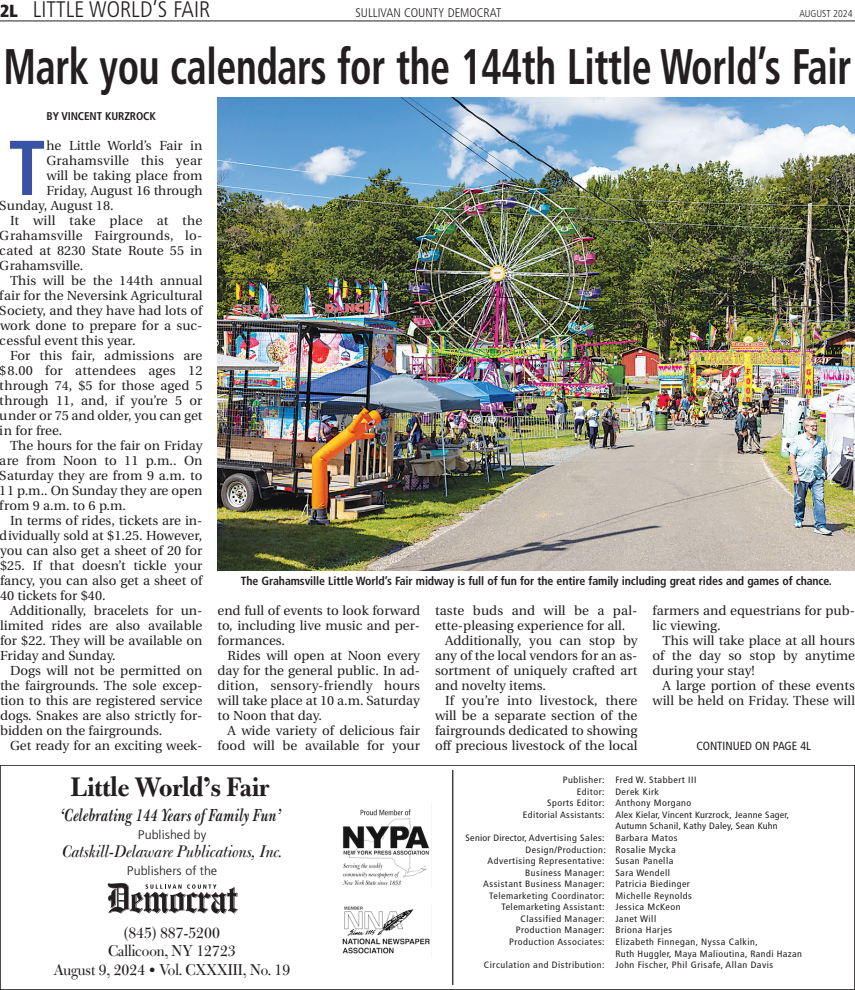
<style>
.page{position:relative;width:855px;height:990px;background:#fff}
.page>*{position:absolute;margin:0;border:0;box-sizing:border-box;transform-origin:0 0}
.t1{font:700 condensed 77.62px "Frutiger";color:#3853a3}
.t2{font:700 condensed 50px "Frutiger";letter-spacing:-.01em;color:#231f20;scale:.8 1}
.t3{font:30px "Bulmer MT Bold Display";color:#231f20}
.t4{font:300 condensed 22.5px "Frutiger";color:#231f20}
.t5{font:18.75px "Bulmer MT Italic Display";color:#231f20}
.t6{font:italic 600 18.75px "Bulmer";color:#231f20;scale:.81 1}
.t7{font:17.5px/18.8px "Bulmer MT Regular Display";color:#231f20;text-align:center}
.t8{font:13.12px/15px "Utopia";color:#231f20;text-align:justify}
.t9{font:13.12px "Utopia";letter-spacing:.02em;color:#231f20}
.t10{font:300 condensed 12.5px "Frutiger";color:#231f20;scale:1.2 1}
.t11{font:300 condensed 12.5px "Frutiger";color:#231f20}
.t12{font:700 condensed 11.88px "Frutiger";letter-spacing:-.01em;color:#231f20}
.t13{font:condensed 11.88px "Frutiger";color:#231f20}
.t14{font:700 condensed 11.25px "Frutiger";letter-spacing:-.01em;color:#231f20}
.t15{font:300 condensed 10px "Frutiger";color:#231f20}
.t16{font:condensed 9.25px "Frutiger";letter-spacing:.05em;color:#231f20;scale:1.09 1}
.t17{font:condensed 9.25px "Frutiger";letter-spacing:.025em;color:#231f20;scale:1.09 1}
.s1{font-weight:900;font-size:17.5px}
.s2{font-size:9.5px}
</style>
<div class="page">
<hr style="left:0;top:21px;width:855px;height:1px;background:#231f20">
<div style="left:0;top:765px;width:855px;height:225px;border:1px solid #231f20"></div>
<svg style="left:108px;top:883px;width:130px;height:31px"></svg>
<img style="left:342px;top:809px;width:87px;height:76px">
<img style="left:342px;top:906px;width:88px;height:48px">
<hr style="left:452px;top:770px;width:1px;height:215px;background:#231f20">
<img style="left:218px;top:97px;width:637px;height:474px">
<h3 class="t4" style="left:0;top:1px;width:212px"><span class="s1">2L</span> LITTLE WORLD’S FAIR</h3>
<p class="t11" style="left:356px;top:8px;width:148px">SULLIVAN COUNTY DEMOCRAT</p>
<p class="t15" style="left:800px;top:10px;width:54px">AUGUST 2024</p>
<h2 class="t2" style="left:4px;top:47px;width:1061px">Mark you calendars for the 144th Little World’s Fair</h2>
<p class="t14" style="left:47px;top:112px;width:111px">BY VINCENT KURZROCK</p>
<h1 class="t1" style="left:8px;top:137px;width:39px">T</h1>
<p class="t8" style="left:46px;top:139px;width:158px">he Little World’s Fair in</p>
<p class="t8" style="left:46px;top:154px;width:157px">Grahamsville this year</p>
<p class="t8" style="left:46px;top:169px;width:158px">will be taking place from</p>
<p class="t8" style="left:46px;top:184px;width:158px">Friday, August 16 through</p>
<p class="t8" style="left:0;top:199px;width:115px">Sunday, August 18.</p>
<p class="t9" style="left:10px;top:215px;width:194px">It will take place at the</p>
<p class="t8" style="left:0;top:229px;width:204px">Grahamsville Fairgrounds, lo-</p>
<p class="t8" style="left:0;top:244px;width:204px">cated at 8230 State Route 55 in</p>
<p class="t8" style="left:0;top:259px;width:85px">Grahamsville.</p>
<p class="t8" style="left:10px;top:274px;width:194px">This will be the 144th annual</p>
<p class="t8" style="left:0;top:289px;width:204px">fair for the Neversink Agricultural</p>
<p class="t8" style="left:0;top:304px;width:204px">Society, and they have had lots of</p>
<p class="t8" style="left:0;top:319px;width:204px">work done to prepare for a suc-</p>
<p class="t8" style="left:0;top:334px;width:137px">cessful event this year.</p>
<p class="t8" style="left:10px;top:349px;width:194px">For this fair, admissions are</p>
<p class="t9" style="left:0;top:365px;width:204px">$8.00 for attendees ages 12</p>
<p class="t8" style="left:0;top:379px;width:204px">through 74, $5 for those aged 5</p>
<p class="t8" style="left:0;top:394px;width:204px">through 11, and, if you’re 5 or</p>
<p class="t8" style="left:0;top:409px;width:204px">under or 75 and older, you can get</p>
<p class="t8" style="left:0;top:424px;width:64px">in for free.</p>
<p class="t8" style="left:10px;top:439px;width:194px">The hours for the fair on Friday</p>
<p class="t8" style="left:0;top:454px;width:204px">are from Noon to 11 p.m.. On</p>
<p class="t8" style="left:0;top:469px;width:204px">Saturday they are from 9 a.m. to</p>
<p class="t8" style="left:0;top:484px;width:204px">11 p.m.. On Sunday they are open</p>
<p class="t8" style="left:0;top:499px;width:128px">from 9 a.m. to 6 p.m.</p>
<p class="t8" style="left:10px;top:514px;width:194px">In terms of rides, tickets are in-</p>
<p class="t8" style="left:0;top:529px;width:204px">dividually sold at $1.25. However,</p>
<p class="t8" style="left:0;top:544px;width:204px">you can also get a sheet of 20 for</p>
<p class="t8" style="left:0;top:559px;width:204px">$25. If that doesn’t tickle your</p>
<p class="t8" style="left:0;top:574px;width:204px">fancy, you can also get a sheet of</p>
<p class="t8" style="left:0;top:589px;width:107px">40 tickets for $40.</p>
<p class="t8" style="left:10px;top:604px;width:194px">Additionally, bracelets for un-</p>
<p class="t8" style="left:0;top:619px;width:204px">limited rides are also available</p>
<p class="t8" style="left:0;top:634px;width:204px">for $22. They will be available on</p>
<p class="t8" style="left:0;top:649px;width:117px">Friday and Sunday.</p>
<p class="t8" style="left:10px;top:664px;width:194px">Dogs will not be permitted on</p>
<p class="t8" style="left:0;top:679px;width:204px">the fairgrounds. The sole excep-</p>
<p class="t8" style="left:0;top:694px;width:204px">tion to this are registered service</p>
<p class="t8" style="left:0;top:709px;width:204px">dogs. Snakes are also strictly for-</p>
<p class="t8" style="left:0;top:724px;width:164px">bidden on the fairgrounds.</p>
<p class="t8" style="left:10px;top:739px;width:194px">Get ready for an exciting week-</p>
<p class="t12" style="left:241px;top:576px;width:593px">The Grahamsville Little World’s Fair midway is full of fun for the entire family including great rides and games of chance.</p>
<p class="t8" style="left:218px;top:604px;width:204px">end full of events to look forward to, including live music and per&shy;formances.</p>
<p class="t8" style="left:218px;top:649px;width:204px;text-indent:10px">Rides will open at Noon every day for the general public. In ad&shy;dition, sensory-friendly hours will take place at 10 a.m. Saturday to Noon that day.</p>
<p class="t8" style="left:218px;top:724px;width:204px;text-align:right">A wide variety of delicious fair food will be available for your</p>
<p class="t8" style="left:435px;top:604px;width:204px">taste buds and will be a pal-</p>
<p class="t8" style="left:435px;top:619px;width:192px">ette-pleasing experience for all.</p>
<p class="t8" style="left:445px;top:634px;width:194px">Additionally, you can stop by</p>
<p class="t8" style="left:435px;top:649px;width:204px">any of the local vendors for an as-</p>
<p class="t8" style="left:435px;top:664px;width:204px">sortment of uniquely crafted art</p>
<p class="t8" style="left:435px;top:679px;width:113px">and novelty items.</p>
<p class="t8" style="left:445px;top:694px;width:194px">If you’re into livestock, there</p>
<p class="t8" style="left:435px;top:709px;width:204px">will be a separate section of the</p>
<p class="t8" style="left:435px;top:724px;width:204px">fairgrounds dedicated to showing</p>
<p class="t8" style="left:435px;top:739px;width:204px">off precious livestock of the local</p>
<p class="t8" style="left:653px;top:604px;width:204px">farmers and equestrians for pub&shy;lic viewing.</p>
<p class="t8" style="left:653px;top:634px;width:204px;text-indent:10px">This will take place at all hours of the day so stop by anytime during your stay!</p>
<p class="t8" style="left:652px;top:679px;width:204px;text-align:right">A large portion of these events will be held on Friday. These will</p>
<p class="t13" style="left:696px;top:739px;width:116px">CONTINUED ON PAGE 4L</p>
<h3 class="t3" style="left:71px;top:768px;width:200px">Little World’s Fair</h3>
<h3 class="t6" style="left:60px;top:803px;width:274px">‘Celebrating 144 Years of Family Fun’</h3>
<p class="t10" style="left:138px;top:827px;width:59px">Published by</p>
<h3 class="t5" style="left:62px;top:845px;width:222px">Catskill-Delaware Publications, Inc.</h3>
<p class="t10" style="left:127px;top:864px;width:77px">Publishers of the</p>
<h3 class="t7" style="left:54px;top:922px;width:238px">(845) 887-5200<br>Callicoon, NY 12723<br>August 9, 2024 • Vol. CXXXIII, No. 19</h3>
<p class="t16" style="left:563px;top:776px;width:124px">Publisher: Fred W. Stabbert III</p>
<p class="t16" style="left:577px;top:788px;width:77px">Editor: Derek Kirk</p>
<p class="t16" style="left:547px;top:800px;width:134px">Sports Editor: Anthony Morgano</p>
<p class="t17" style="left:523px;top:811px;width:246px">Editorial Assistants: Alex Kielar, Vincent Kurzrock, Jeanne Sager,</p>
<p class="t17" style="left:615px;top:823px;width:150px">Autumn Schanil, Kathy Daley, Sean Kuhn</p>
<p class="t16" style="left:466px;top:834px;width:196px">Senior Director, Advertising Sales: Barbara Matos</p>
<p class="t16" style="left:526px;top:846px;width:139px">Design/Production: <span class="s2">Rosalie Mycka</span></p>
<p class="t16" style="left:488px;top:857px;width:172px">Advertising Representative: Susan Panella</p>
<p class="t16" style="left:525px;top:869px;width:134px">Business Manager: Sara Wendell</p>
<p class="t16" style="left:483px;top:881px;width:191px">Assistant Business Manager: Patricia Biedinger</p>
<p class="t16" style="left:489px;top:892px;width:187px">Telemarketing Coordinator: Michelle Reynolds</p>
<p class="t16" style="left:502px;top:904px;width:166px">Telemarketing Assistant: Jessica McKeon</p>
<p class="t16" style="left:521px;top:915px;width:126px">Classified Manager: Janet Will</p>
<p class="t16" style="left:516px;top:927px;width:145px">Production Manager: Briona Harjes</p>
<p class="t16" style="left:509px;top:938px;width:230px">Production Associates: Elizabeth Finnegan, Nyssa Calkin,</p>
<p class="t16" style="left:615px;top:950px;width:173px">Ruth Huggler, Maya Malioutina, Randi Hazan</p>
<p class="t16" style="left:484px;top:961px;width:267px">Circulation and Distribution: John Fischer, Phil Grisafe, Allan Davis</p>
</div>
